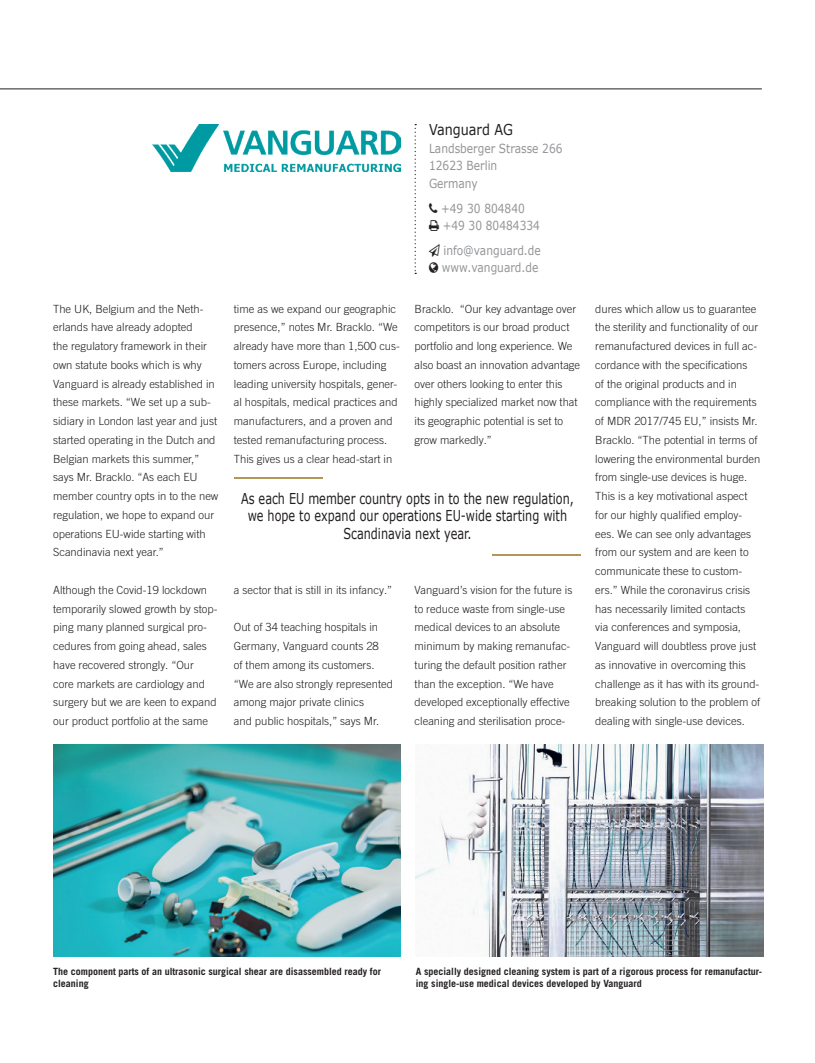
<style>
.page{position:relative;width:815px;height:1063px;background:#fff}
.page>*{position:absolute;margin:0;border:0;box-sizing:border-box;transform-origin:0 0}
.Zitat{font:15px/17.5px "Verdana";color:#231f20;text-align:center;scale:.75 1}
.Firmenname{font:15px "Verdana";color:#231f20;scale:.85 1}
.Adresse{font:12.5px/17.5px "Verdana";color:#939598;scale:.85 1}
.Fließtext{font:300 11.25px/18.8px "Trade Gothic LT Pro";color:#231f20}
.BU{font:700 10px/12.5px "Trade Gothic LT Pro";color:#231f20}
</style>
<div class="page">
<hr style="left:0;top:89px;width:762px;height:1px;background:#231f20">
<svg style="left:415px;top:124px;width:1px;height:150px"></svg>
<hr style="left:234px;top:477px;width:88px;height:2px;background:#b39758">
<hr style="left:493px;top:555px;width:88px;height:1px;background:#b39758">
<img style="left:152px;top:124px;width:248px;height:47px">
<img style="left:53px;top:744px;width:347px;height:213px">
<img style="left:416px;top:744px;width:347px;height:213px">
<p class="Fließtext" style="left:53px;top:299px;width:167px">The UK, Belgium and the Neth&shy;erlands have already adopted<br>the regulatory framework in their own statute books which is why<br>Vanguard is already established in these markets. “We set up a sub&shy;sidiary in London last year and just started operating in the Dutch and<br>Belgian markets this summer,” says Mr. Bracklo. “As each EU member country opts in to the new regulation, we hope to expand our operations EU-wide starting with<br>Scandinavia next year.”</p>
<p class="Fließtext" style="left:53px;top:580px;width:166px">Although the Covid-19 lockdown temporarily slowed growth by stop&shy;ping many planned surgical pro&shy;cedures from going ahead, sales have recovered strongly. “Our<br>core markets are cardiology and surgery but we are keen to expand our product portfolio at the same</p>
<p class="Fließtext" style="left:234px;top:299px;width:168px">time as we expand our geographic presence,” notes Mr. Bracklo. “We already have more than 1,500 cus&shy;tomers across Europe, including leading university hospitals, gener&shy;al hospitals, medical practices and manufacturers, and a proven and tested remanufacturing process.<br>This gives us a clear head-start in</p>
<p class="Firmenname" style="left:429px;top:120px;width:100px">Vanguard AG</p>
<p class="Adresse" style="left:429px;top:140px;width:159px">Landsberger Strasse 266<br>12623 Berlin<br>Germany</p>
<p class="Adresse" style="left:441px;top:199px;width:118px">+49 30 804840 +49 30 80484334</p>
<p class="Adresse" style="left:442px;top:241px;width:118px">info@vanguard.de www.vanguard.de</p>
<p class="Fließtext" style="left:415px;top:299px;width:167px">Bracklo. “Our key advantage over competitors is our broad product portfolio and long experience. We also boast an innovation advantage over others looking to enter this highly specialized market now that its geographic potential is set to grow markedly.”</p>
<p class="Zitat" style="left:241px;top:489px;width:445px">As each EU member country opts in to the new regulation, we hope to expand our operations EU-wide starting with<br>Scandinavia next year.</p>
<p class="Fließtext" style="left:234px;top:580px;width:160px">a sector that is still in its infancy.”</p>
<p class="Fließtext" style="left:234px;top:618px;width:161px">Out of 34 teaching hospitals in<br>Germany, Vanguard counts 28<br>of them among its customers. “We are also strongly represented among major private clinics<br>and public hospitals,” says Mr.</p>
<p class="Fließtext" style="left:415px;top:580px;width:159px">Vanguard’s vision for the future is to reduce waste from single-use medical devices to an absolute minimum by making remanufac&shy;turing the default position rather than the exception. “We have developed exceptionally effective cleaning and sterilisation proce-</p>
<p class="Fließtext" style="left:595px;top:299px;width:167px">dures which allow us to guarantee the sterility and functionality of our remanufactured devices in full ac&shy;cordance with the specifications<br>of the original products and in compliance with the requirements of MDR 2017/745 EU,” insists Mr.<br>Bracklo. “The potential in terms of lowering the environmental burden from single-use devices is huge.<br>This is a key motivational aspect for our highly qualified employ&shy;ees. We can see only advantages from our system and are keen to communicate these to custom&shy;ers.” While the coronavirus crisis has necessarily limited contacts via conferences and symposia, Vanguard will doubtless prove just as innovative in overcoming this challenge as it has with its ground&shy;breaking solution to the problem of dealing with single-use devices.</p>
<p class="BU" style="left:53px;top:965px;width:329px">The component parts of an ultrasonic surgical shear are disassembled ready for cleaning</p>
<p class="BU" style="left:416px;top:965px;width:348px">A specially designed cleaning system is part of a rigorous process for remanufactur&shy;ing single-use medical devices developed by Vanguard</p>
</div>
